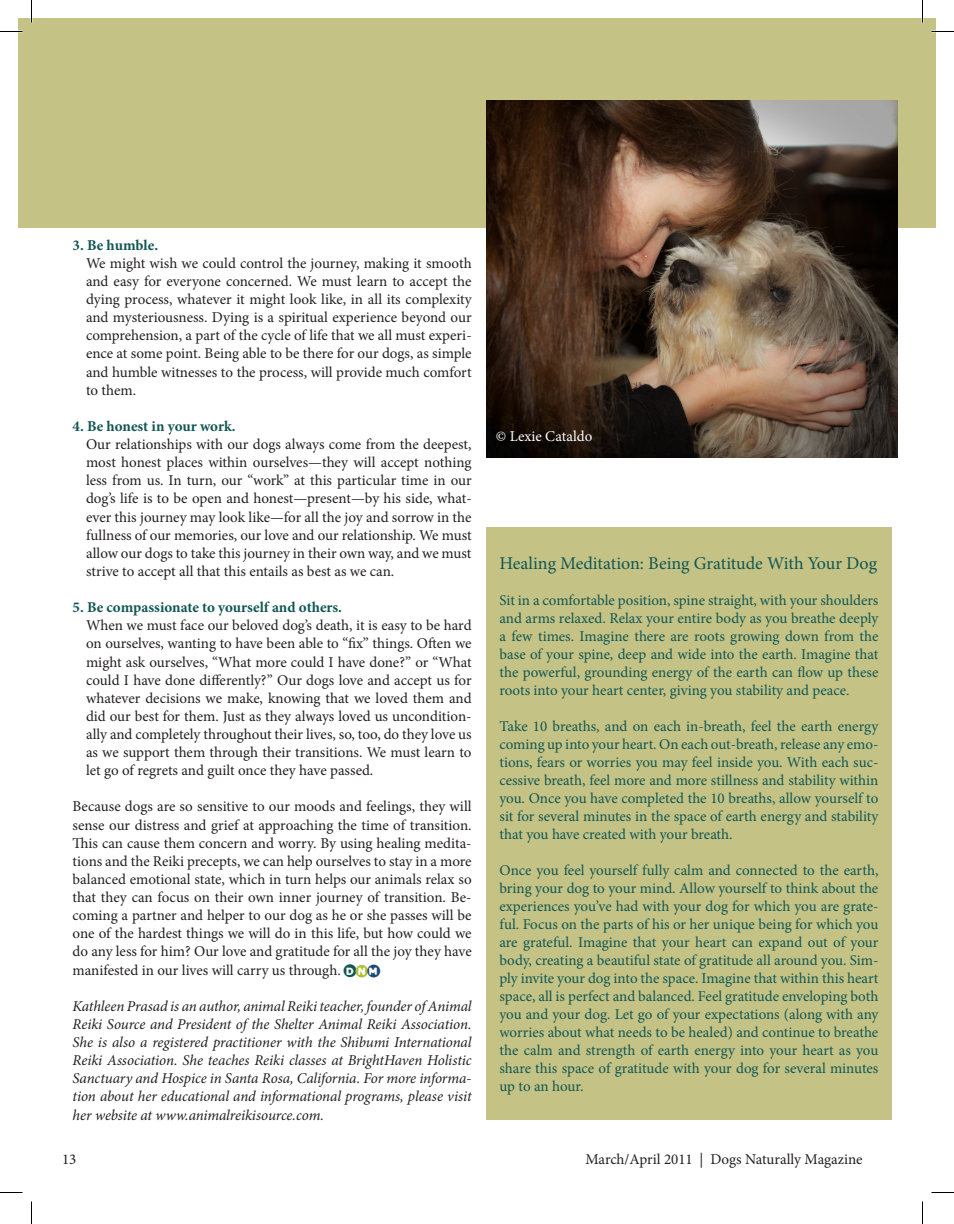
<style>
.page{position:relative;width:954px;height:1224px;background:#fff}
.page>*{position:absolute;margin:0;border:0;box-sizing:border-box;transform-origin:0 0}
.t1{font:18px "Minion Pro";color:#125653}
.t2{font:15px/18.1px "Minion Pro";color:#231f20;text-align:justify}
.t3{font:15px/18px "Minion Pro";letter-spacing:-.005em;color:#125653;text-align:justify}
.t4{font:italic 15px/18.1px "Minion Pro";letter-spacing:-.01em;color:#231f20;text-align:justify}
.t5{font:700 15px "Minion Pro";color:#125653}
.t6{font:15px "Minion Pro";color:#fff}
.s1{font-family:"Circulate BRK";color:#125653}
.s2{font-family:"Circulate BRK";color:#b0c036}
.s3{font-family:"Circulate BRK";color:#1e4875}
</style>
<div class="page">
<div style="left:18px;top:18px;width:918px;height:210px;background:#c4c385"></div>
<img style="left:486px;top:100px;width:412px;height:358px">
<div style="left:486px;top:527px;width:406px;height:593px;background:#c4c385"></div>
<svg style="left:0;top:31px;width:22px;height:1px"></svg>
<svg style="left:932px;top:31px;width:22px;height:1px"></svg>
<svg style="left:0;top:1192px;width:22px;height:1px"></svg>
<svg style="left:932px;top:1192px;width:22px;height:1px"></svg>
<svg style="left:31px;top:0;width:1px;height:22px"></svg>
<svg style="left:31px;top:1202px;width:1px;height:22px"></svg>
<svg style="left:922px;top:0;width:1px;height:22px"></svg>
<svg style="left:922px;top:1202px;width:1px;height:22px"></svg>
<p class="t5" style="left:73px;top:234px;width:87px">3. Be humble.</p>
<p class="t2" style="left:86px;top:254px;width:387px">We might wish we could control the journey, making it smooth and easy for everyone concerned. We must learn to accept the dying process, whatever it might look like, in all its complexity and mysteriousness. Dying is a spiritual experience beyond our comprehension, a part of the cycle of life that we all must experi&shy;ence at some point. Being able to be there for our dogs, as simple and humble witnesses to the process, will provide much comfort to them.</p>
<p class="t5" style="left:73px;top:416px;width:165px">4. Be honest in your work.</p>
<p class="t2" style="left:86px;top:435px;width:387px">Our relationships with our dogs always come from the deepest, most honest places within ourselves—they will accept nothing less from us. In turn, our “work” at this particular time in our dog’s life is to be open and honest—present—by his side, what&shy;ever this journey may look like—for all the joy and sorrow in the fullness of our memories, our love and our relationship. We must allow our dogs to take this journey in their own way, and we must strive to accept all that this entails as best as we can.</p>
<p class="t5" style="left:73px;top:597px;width:271px">5. Be compassionate to yourself and others.</p>
<p class="t2" style="left:86px;top:616px;width:387px">When we must face our beloved dog’s death, it is easy to be hard on ourselves, wanting to have been able to “fix” things. Often we might ask ourselves, “What more could I have done?” or “What could I have done differently?” Our dogs love and accept us for whatever decisions we make, knowing that we loved them and did our best for them. Just as they always loved us uncondition&shy;ally and completely throughout their lives, so, too, do they love us as we support them through their transitions. We must learn to let go of regrets and guilt once they have passed.</p>
<p class="t2" style="left:73px;top:798px;width:401px">Because dogs are so sensitive to our moods and feelings, they will sense our distress and grief at approaching the time of transition.<br>This can cause them concern and worry. By using healing medita&shy;tions and the Reiki precepts, we can help ourselves to stay in a more balanced emotional state, which in turn helps our animals relax so that they can focus on their own inner journey of transition. Be&shy;coming a partner and helper to our dog as he or she passes will be one of the hardest things we will do in this life, but how could we do any less for him? Our love and gratitude for all the joy they have manifested in our lives will carry us through. <span class="s1">D</span><span class="s2">N</span><span class="s3">M</span></p>
<p class="t4" style="left:73px;top:997px;width:401px">Kathleen Prasad is an author, animal Reiki teacher, founder of Animal Reiki Source and President of the Shelter Animal Reiki Association.<br>She is also a registered practitioner with the Shibumi International Reiki Association. She teaches Reiki classes at BrightHaven Holistic Sanctuary and Hospice in Santa Rosa, California. For more informa&shy;tion about her educational and informational programs, please visit her website at www.animalreikisource.com.</p>
<p class="t2" style="left:62px;top:1150px;width:16px">13</p>
<p class="t2" style="left:585px;top:1150px;width:279px">March/April 2011 | Dogs Naturally Magazine</p>
<p class="t6" style="left:496px;top:427px;width:98px">© Lexie Cataldo</p>
<p class="t1" style="left:500px;top:551px;width:379px">Healing Meditation: Being Gratitude With Your Dog</p>
<p class="t3" style="left:500px;top:591px;width:380px">Sit in a comfortable position, spine straight, with your shoulders and arms relaxed. Relax your entire body as you breathe deeply a few times. Imagine there are roots growing down from the base of your spine, deep and wide into the earth. Imagine that the powerful, grounding energy of the earth can flow up these roots into your heart center, giving you stability and peace.</p>
<p class="t3" style="left:500px;top:717px;width:380px">Take 10 breaths, and on each in-breath, feel the earth energy coming up into your heart. On each out-breath, release any emo&shy;tions, fears or worries you may feel inside you. With each suc&shy;cessive breath, feel more and more stillness and stability within you. Once you have completed the 10 breaths, allow yourself to sit for several minutes in the space of earth energy and stability that you have created with your breath.</p>
<p class="t3" style="left:500px;top:861px;width:380px">Once you feel yourself fully calm and connected to the earth, bring your dog to your mind. Allow yourself to think about the experiences you’ve had with your dog for which you are grate&shy;ful. Focus on the parts of his or her unique being for which you are grateful. Imagine that your heart can expand out of your body, creating a beautiful state of gratitude all around you. Sim&shy;ply invite your dog into the space. Imagine that within this heart space, all is perfect and balanced. Feel gratitude enveloping both you and your dog. Let go of your expectations (along with any worries about what needs to be healed) and continue to breathe the calm and strength of earth energy into your heart as you share this space of gratitude with your dog for several minutes up to an hour.</p>
</div>
